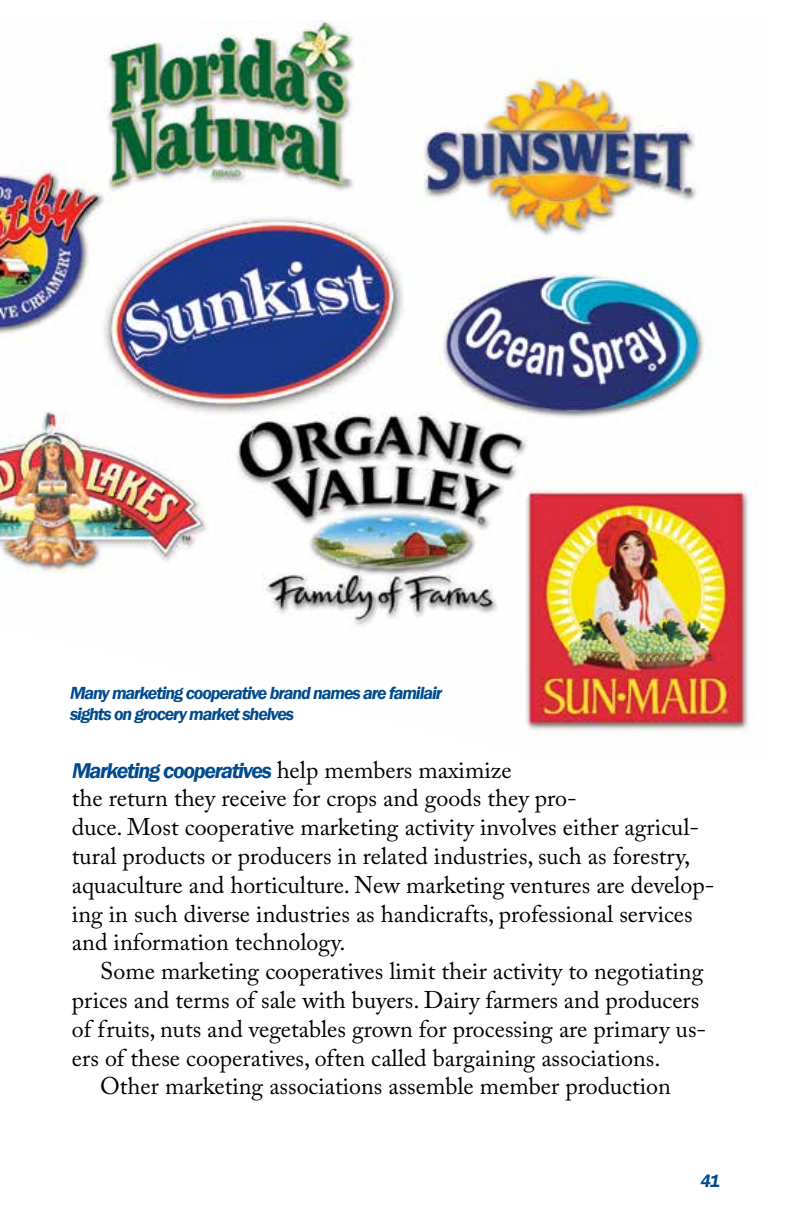
<style>
.page{position:relative;width:792px;height:1224px;background:#fff}
.page>*{position:absolute;margin:0;border:0;box-sizing:border-box;transform-origin:0 0}
.t1{font:24px/28.8px "Adobe Caslon Pro";color:#000}
.t2{font:italic 600 22px "Franklin Gothic";letter-spacing:-.06em;color:#004b8d}
.t3{font:italic 600 18px/21.6px "Franklin Gothic";letter-spacing:-.06em;color:#004b8d}
.s1{font-family:"Adobe Caslon Pro";font-weight:400;font-style:normal;font-size:24px;color:#000}
</style>
<div class="page">
<img style="left:0;top:20px;width:749px;height:714px">
<p class="t3" style="left:70px;top:682px;width:374px">Many marketing cooperative brand names are familair sights on grocery market shelves</p>
<p class="t2" style="left:72px;top:756px;width:441px">Marketing cooperatives <span class="s1">help members maximize</span></p>
<p class="t1" style="left:72px;top:784px;width:644px">the return they receive for crops and goods they pro-<br>duce. Most cooperative marketing activity involves either agricul&shy;tural products or producers in related industries, such as forestry, aquaculture and horticulture. New marketing ventures are develop&shy;ing in such diverse industries as handicrafts, professional services and information technology.</p>
<p class="t1" style="left:72px;top:957px;width:636px;text-indent:28px">Some marketing cooperatives limit their activity to negotiating prices and terms of sale with buyers. Dairy farmers and producers of fruits, nuts and vegetables grown for processing are primary us&shy;ers of these cooperatives, often called bargaining associations.</p>
<p class="t1" style="left:100px;top:1072px;width:572px">Other marketing associations assemble member production</p>
<p class="t3" style="left:700px;top:1170px;width:21px">41</p>
</div>
